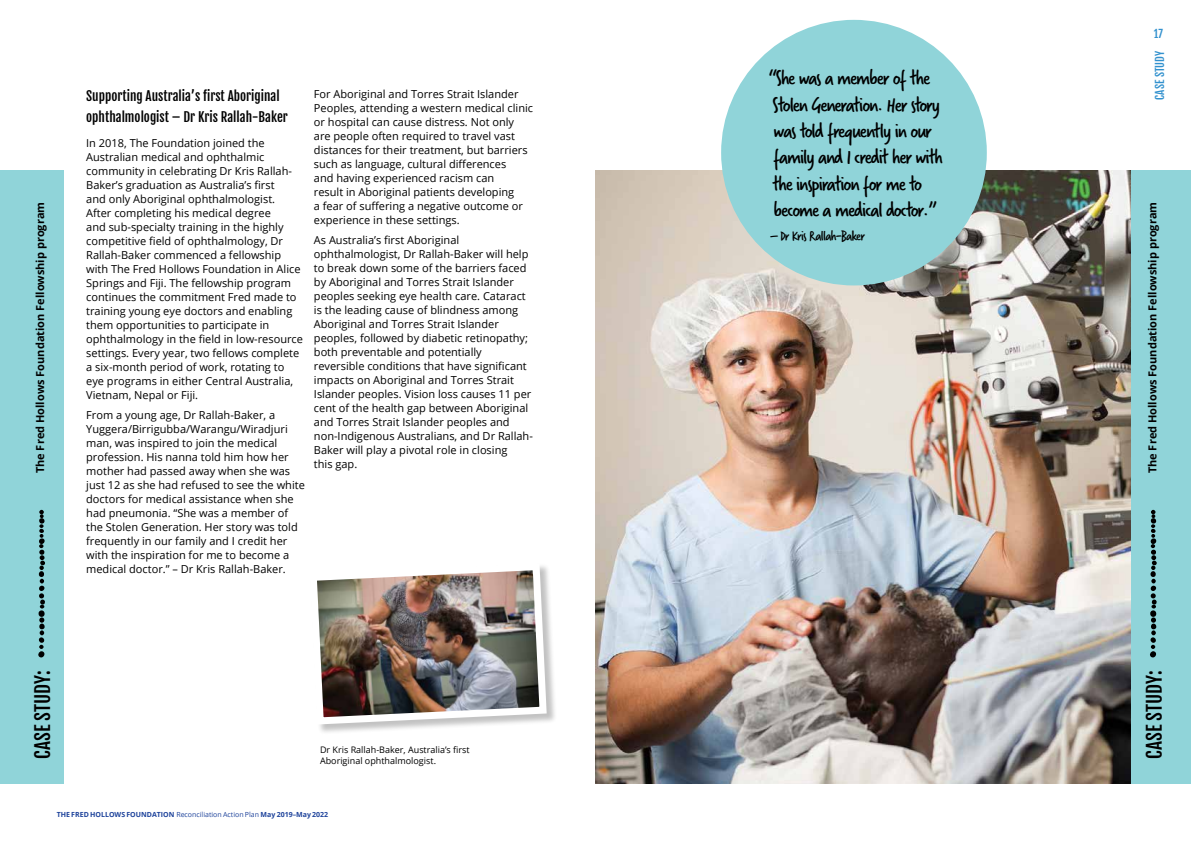
<style>
.page{position:relative;width:1191px;height:842px;background:#fff}
.page>*{position:absolute;margin:0;border:0;box-sizing:border-box;transform-origin:0 0}
.t1{font:22px/26.4px "Verveine";letter-spacing:-.05em;color:#000}
.t2{font:19px "Fjalla One";color:#000}
.t3{font:15px "Verveine";letter-spacing:-.05em;color:#000}
.t4{font:13px/21px "Fjalla One";color:#000}
.t5{font:11px/14px "Open Sans";color:#000}
.t6{font:700 11px "Open Sans";color:#000}
.t7{font:11px "Fjalla One";color:#3291ce}
.t8{font:9px/11px "Open Sans";color:#000}
.t9{font:700 7px "Open Sans";color:#1e439b}
.s1{font-weight:400}
</style>
<div class="page">
<img style="left:595px;top:171px;width:536px;height:613px">
<div style="left:0;top:171px;width:63px;height:613px;background:#90d4d9"></div>
<div style="left:1131px;top:171px;width:60px;height:613px;background:#90d4d9"></div>
<svg style="left:38px;top:510px;width:7px;height:148px"></svg>
<svg style="left:1150px;top:510px;width:7px;height:148px"></svg>
<div style="left:721px;top:20px;width:265px;height:265px;background:#90d4d9;border-radius:50%"></div>
<div style="left:310px;top:563px;width:247px;height:172px;background:#000;opacity:.24"></div>
<img style="left:310px;top:563px;width:240px;height:165px">
<p class="t7" style="left:1153px;top:27px;width:11px">17</p>
<p class="t7" style="left:1153px;top:100px;width:50px;rotate:-90deg">CASE STUDY</p>
<h1 class="t1" style="left:767px;top:65px;width:176px">“She was a member of the<br>Stolen Generation. Her story was told frequently in our family and I credit her with the inspiration for me to become a medical doctor.”</h1>
<h3 class="t3" style="left:770px;top:225px;width:96px">– Dr Kris Rallah-Baker</h3>
<p class="t4" style="left:86px;top:85px;width:203px">Supporting Australia’s first Aboriginal ophthalmologist – Dr Kris Rallah-Baker</p>
<p class="t5" style="left:86px;top:136px;width:218px">In 2018, The Foundation joined the Australian medical and ophthalmic community in celebrating Dr Kris Rallah-Baker’s graduation as Australia’s first<br>and only Aboriginal ophthalmologist.<br>After completing his medical degree<br>and sub-specialty training in the highly competitive field of ophthalmology, Dr Rallah-Baker commenced a fellowship with The Fred Hollows Foundation in Alice Springs and Fiji. The fellowship program continues the commitment Fred made to training young eye doctors and enabling them opportunities to participate in ophthalmology in the field in low-resource settings. Every year, two fellows complete a six-month period of work, rotating to eye programs in either Central Australia, Vietnam, Nepal or Fiji.</p>
<p class="t5" style="left:86px;top:408px;width:220px">From a young age, Dr Rallah-Baker, a Yuggera/Birrigubba/Warangu/Wiradjuri man, was inspired to join the medical profession. His nanna told him how her mother had passed away when she was just 12 as she had refused to see the white doctors for medical assistance when she had pneumonia. “She was a member of the Stolen Generation. Her story was told frequently in our family and I credit her with the inspiration for me to become a medical doctor.” – Dr Kris Rallah-Baker.</p>
<p class="t5" style="left:314px;top:87px;width:221px">For Aboriginal and Torres Strait Islander Peoples, attending a western medical clinic or hospital can cause distress. Not only are people often required to travel vast distances for their treatment, but barriers such as language, cultural differences<br>and having experienced racism can<br>result in Aboriginal patients developing<br>a fear of suffering a negative outcome or experience in these settings.</p>
<p class="t5" style="left:314px;top:232px;width:220px">As Australia’s first Aboriginal ophthalmologist, Dr Rallah-Baker will help to break down some of the barriers faced by Aboriginal and Torres Strait Islander peoples seeking eye health care. Cataract is the leading cause of blindness among Aboriginal and Torres Strait Islander peoples, followed by diabetic retinopathy; both preventable and potentially reversible conditions that have significant impacts on Aboriginal and Torres Strait Islander peoples. Vision loss causes 11 per cent of the health gap between Aboriginal and Torres Strait Islander peoples and non-Indigenous Australians, and Dr Rallah-Baker will play a pivotal role in closing<br>this gap.</p>
<p class="t6" style="left:32px;top:473px;width:273px;rotate:-90deg">The Fred Hollows Foundation Fellowship program</p>
<p class="t6" style="left:1144px;top:473px;width:273px;rotate:-90deg">The Fred Hollows Foundation Fellowship program</p>
<h2 class="t2" style="left:31px;top:759px;width:90px;rotate:-90deg">CASE STUDY:</h2>
<h2 class="t2" style="left:1142px;top:759px;width:90px;rotate:-90deg">CASE STUDY:</h2>
<p class="t8" style="left:320px;top:744px;width:151px">Dr Kris Rallah-Baker, Australia’s first<br>Aboriginal ophthalmologist.</p>
<p class="t9" style="left:57px;top:809px;width:273px">THE FRED HOLLOWS FOUNDATION <span class="s1">Reconciliation Action Plan</span> May 2019–May 2022</p>
</div>
